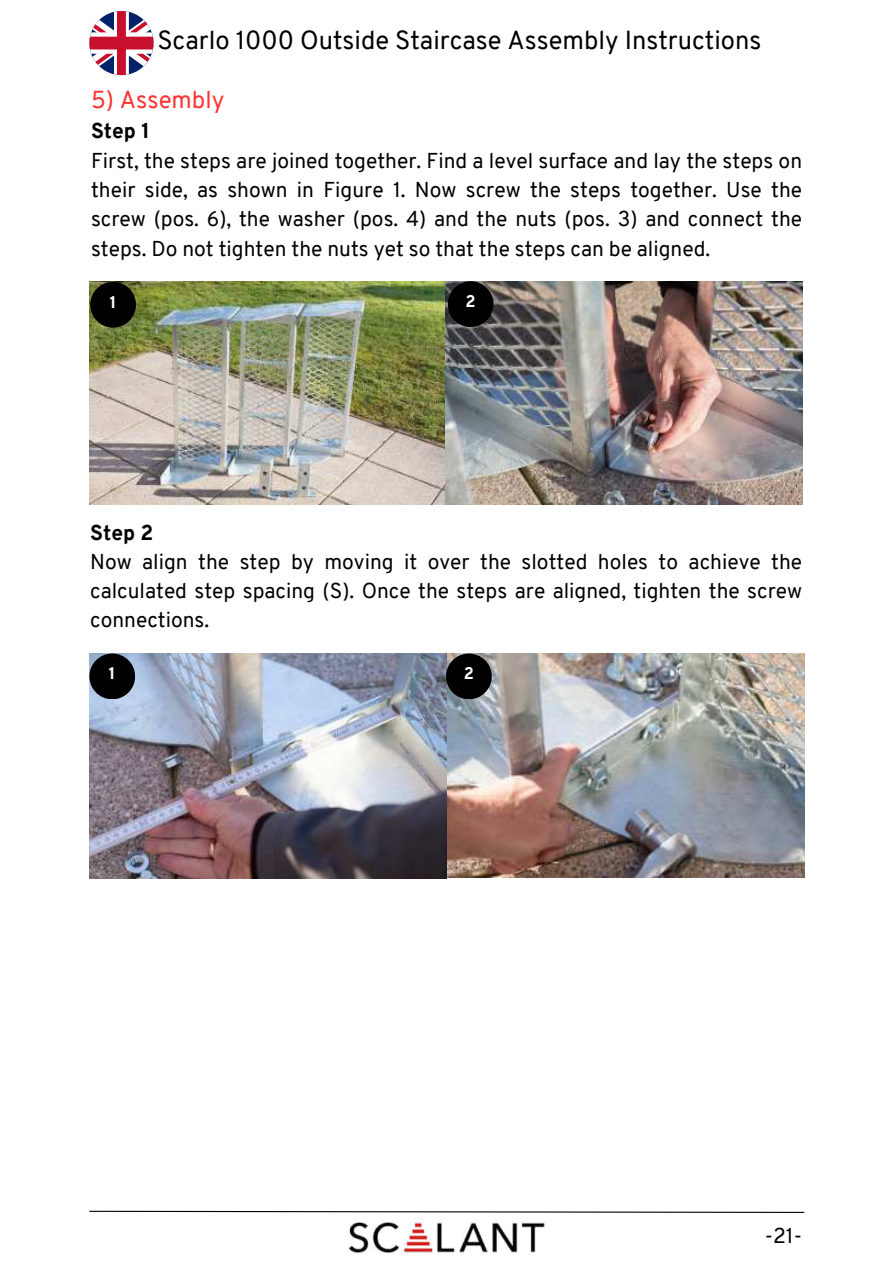
<style>
.page{position:relative;width:894px;height:1264px;background:#fff}
.page>*{position:absolute;margin:0;border:0;box-sizing:border-box;transform-origin:0 0}
.t1{font:25.5px "Overpass";color:#000}
.t2{font:24px "Overpass";color:#ff3131}
.t3{font:21px/29.2px "Overpass";color:#000;text-align:justify}
.t4{font:800 21px "Overpass";color:#000}
.t5{font:800 16.5px "Overpass";color:#fff}
</style>
<div class="page">
<svg style="left:89px;top:1210px;width:716px;height:3px"></svg>
<img style="left:89px;top:281px;width:713px;height:223px">
<div style="left:90px;top:282px;width:46px;height:45px;background:#000;border-radius:50%"></div>
<div style="left:447px;top:281px;width:46px;height:46px;background:#000;border-radius:50%"></div>
<img style="left:89px;top:653px;width:714px;height:225px">
<div style="left:89px;top:653px;width:46px;height:46px;background:#000;border-radius:50%"></div>
<div style="left:446px;top:653px;width:45px;height:46px;background:#000;border-radius:50%"></div>
<img style="left:348px;top:1221px;width:197px;height:33px">
<svg style="left:89px;top:11px;width:64px;height:64px"></svg>
<p class="t1" style="left:157px;top:22px;width:605px">Scarlo 1000 Outside Staircase Assembly Instructions</p>
<p class="t2" style="left:91px;top:83px;width:135px">5) Assembly</p>
<p class="t4" style="left:91px;top:116px;width:60px">Step 1</p>
<p class="t3" style="left:91px;top:146px;width:712px">First, the steps are joined together. Find a level surface and lay the steps on their side, as shown in Figure 1. Now screw the steps together. Use the screw (pos. 6), the washer (pos. 4) and the nuts (pos. 3) and connect the steps. Do not tighten the nuts yet so that the steps can be aligned.</p>
<p class="t5" style="left:110px;top:290px;width:8px">1</p>
<p class="t5" style="left:465px;top:290px;width:12px">2</p>
<p class="t4" style="left:90px;top:517px;width:65px">Step 2</p>
<p class="t3" style="left:90px;top:547px;width:713px">Now align the step by moving it over the slotted holes to achieve the calculated step spacing (S). Once the steps are aligned, tighten the screw connections.</p>
<p class="t5" style="left:109px;top:662px;width:8px">1</p>
<p class="t5" style="left:463px;top:662px;width:12px">2</p>
<p class="t3" style="left:764px;top:1220px;width:39px">-21-</p>
</div>
